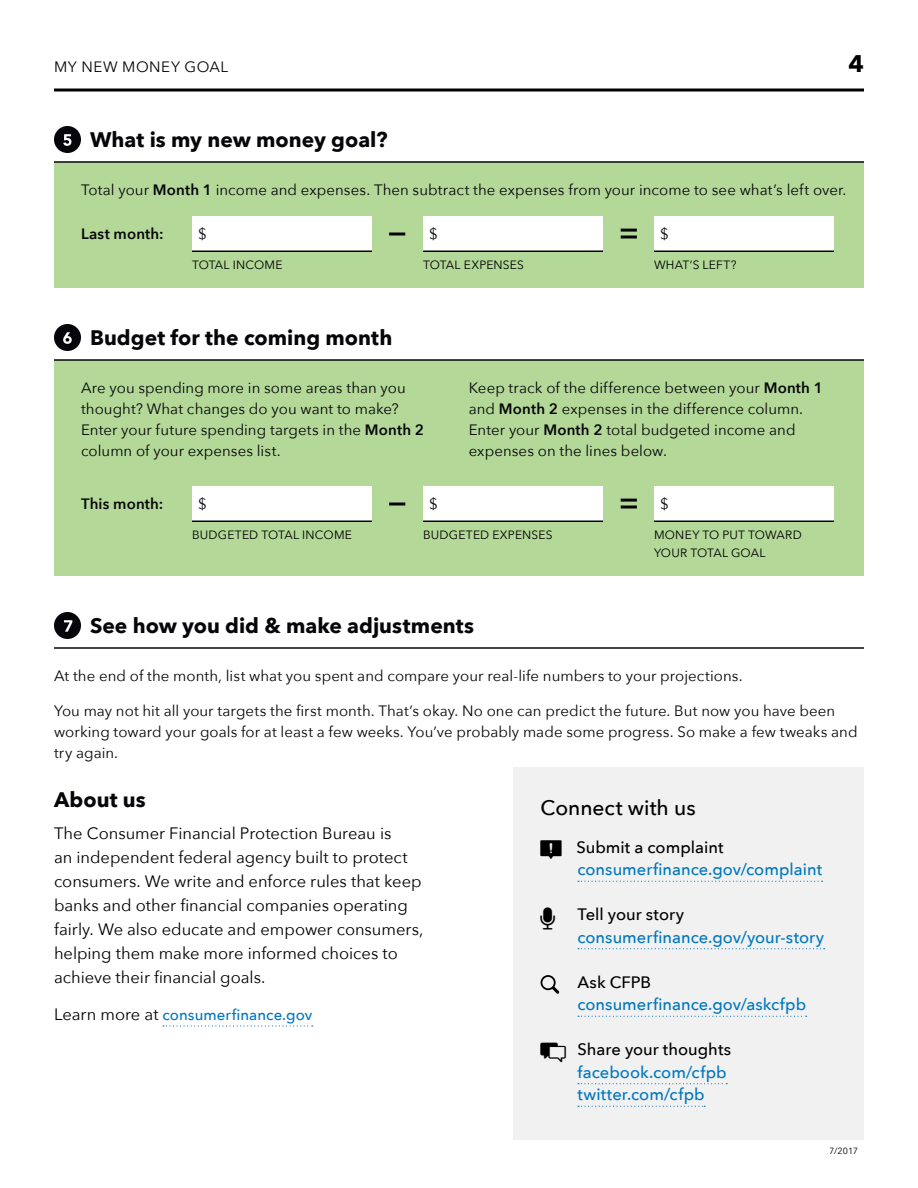
<style>
.page{position:relative;width:918px;height:1188px;background:#fff}
.page>*{position:absolute;margin:0;border:0;box-sizing:border-box;transform-origin:0 0}
.t1{font:700 24px "Avenir Next";color:#000}
.t2{font:700 21px "Avenir Next";color:#06060a}
.t3{font:500 21px "Avenir Next";color:#000}
.t4{font:16.5px/24px "Avenir Next";color:#000}
.t5{font:500 16.5px/22.5px "Avenir Next";color:#0077be}
.t6{font:500 16.5px "Avenir Next";color:#000}
.t7{font:15px/21px "Avenir Next";letter-spacing:.005em;color:#06060a}
.t8{font:500 15px "Avenir Next";letter-spacing:.005em;color:#0077be}
.t9{font:600 15px "Avenir Next";letter-spacing:.01em;color:#06060a}
.t10{font:15px "Avenir Next";letter-spacing:.035em;color:#06060a}
.t11{font:12px/18px "Avenir Next";letter-spacing:.02em;color:#000}
.t12{font:9px "Avenir Next";color:#000}
.s1{font-weight:600}
.s2{font-weight:400;font-size:16.5px;color:#000}
</style>
<div class="page">
<div style="left:54px;top:162px;width:810px;height:126px;background:#b3d898"></div>
<div style="left:54px;top:360px;width:810px;height:216px;background:#b3d898"></div>
<svg style="left:54px;top:88px;width:810px;height:4px;background:#3f3f3f"></svg>
<hr style="left:54px;top:161px;width:810px;height:2px;background:#06060a">
<hr style="left:54px;top:359px;width:810px;height:2px;background:#06060a">
<div style="left:192px;top:216px;width:180px;height:36px;background:#fff"></div>
<hr style="left:192px;top:250px;width:180px;height:2px;background:#06060a">
<div style="left:423px;top:216px;width:180px;height:36px;background:#fff"></div>
<hr style="left:423px;top:250px;width:180px;height:2px;background:#06060a">
<div style="left:654px;top:216px;width:180px;height:36px;background:#fff"></div>
<hr style="left:654px;top:250px;width:180px;height:2px;background:#06060a">
<svg style="left:389px;top:232px;width:16px;height:4px"></svg>
<svg style="left:621px;top:236px;width:16px;height:2px"></svg>
<hr style="left:621px;top:229px;width:16px;height:3px;background:#06060a">
<div style="left:192px;top:486px;width:180px;height:36px;background:#fff"></div>
<hr style="left:192px;top:520px;width:180px;height:2px;background:#06060a">
<div style="left:423px;top:486px;width:180px;height:36px;background:#fff"></div>
<hr style="left:423px;top:520px;width:180px;height:2px;background:#06060a">
<div style="left:654px;top:486px;width:180px;height:36px;background:#fff"></div>
<hr style="left:654px;top:520px;width:180px;height:2px;background:#06060a">
<svg style="left:389px;top:502px;width:16px;height:4px"></svg>
<svg style="left:621px;top:506px;width:16px;height:2px"></svg>
<hr style="left:621px;top:499px;width:16px;height:3px;background:#06060a">
<hr style="left:54px;top:647px;width:810px;height:2px;background:#06060a">
<svg style="left:163px;top:1025px;width:150px;height:2px"></svg>
<svg style="left:54px;top:126px;width:27px;height:27px"></svg>
<svg style="left:54px;top:324px;width:27px;height:27px"></svg>
<svg style="left:54px;top:612px;width:27px;height:27px"></svg>
<div style="left:514px;top:767px;width:350px;height:83px;background:#f0f1f0"></div>
<div style="left:514px;top:834px;width:350px;height:25px;background:#f0f1f0"></div>
<div style="left:514px;top:859px;width:350px;height:45px;background:#f0f1f0"></div>
<svg style="left:578px;top:881px;width:245px;height:1px"></svg>
<div style="left:514px;top:898px;width:350px;height:30px;background:#f0f1f0"></div>
<div style="left:514px;top:926px;width:350px;height:45px;background:#f0f1f0"></div>
<svg style="left:578px;top:948px;width:247px;height:1px"></svg>
<div style="left:514px;top:971px;width:350px;height:23px;background:#f0f1f0"></div>
<div style="left:514px;top:994px;width:350px;height:47px;background:#f0f1f0"></div>
<svg style="left:578px;top:1016px;width:229px;height:1px"></svg>
<div style="left:514px;top:1036px;width:350px;height:26px;background:#f0f1f0"></div>
<div style="left:514px;top:1061px;width:350px;height:79px;background:#f0f1f0"></div>
<svg style="left:578px;top:1083px;width:149px;height:1px"></svg>
<svg style="left:578px;top:1106px;width:127px;height:1px"></svg>
<svg style="left:541px;top:975px;width:18px;height:19px"></svg>
<p class="t10" style="left:54px;top:54px;width:176px">MY NEW MONEY GOAL</p>
<h1 class="t1" style="left:848px;top:43px;width:17px">4</h1>
<h2 class="t2" style="left:90px;top:121px;width:299px">What is my new money goal?</h2>
<p class="t7" style="left:81px;top:179px;width:767px">Total your <span class="s1">Month 1</span> income and expenses. Then subtract the expenses from your income to see what’s left over.</p>
<p class="t9" style="left:81px;top:220px;width:84px">Last month:</p>
<p class="t7" style="left:198px;top:222px;width:10px">$</p>
<p class="t7" style="left:429px;top:222px;width:10px">$</p>
<p class="t7" style="left:660px;top:222px;width:10px">$</p>
<p class="t11" style="left:192px;top:255px;width:92px">TOTAL INCOME</p>
<p class="t11" style="left:423px;top:255px;width:103px">TOTAL EXPENSES</p>
<p class="t11" style="left:654px;top:255px;width:84px">WHAT’S LEFT?</p>
<h2 class="t2" style="left:90px;top:319px;width:304px">Budget for the coming month</h2>
<p class="t7" style="left:81px;top:377px;width:345px">Are you spending more in some areas than you thought? What changes do you want to make?<br>Enter your future spending targets in the <span class="s1">Month 2 </span>column of your expenses list.</p>
<p class="t7" style="left:469px;top:377px;width:356px">Keep track of the difference between your <span class="s1">Month 1 </span>and <span class="s1">Month 2</span> expenses in the difference column.<br>Enter your <span class="s1">Month 2</span> total budgeted income and expenses on the lines below.</p>
<p class="t9" style="left:81px;top:490px;width:84px">This month:</p>
<p class="t7" style="left:198px;top:492px;width:10px">$</p>
<p class="t7" style="left:429px;top:492px;width:10px">$</p>
<p class="t7" style="left:660px;top:492px;width:10px">$</p>
<p class="t11" style="left:192px;top:525px;width:161px">BUDGETED TOTAL INCOME</p>
<p class="t11" style="left:423px;top:525px;width:131px">BUDGETED EXPENSES</p>
<p class="t11" style="left:654px;top:525px;width:149px">MONEY TO PUT TOWARD<br>YOUR TOTAL GOAL</p>
<h2 class="t2" style="left:90px;top:607px;width:386px">See how you did &amp; make adjustments</h2>
<p class="t7" style="left:54px;top:665px;width:690px">At the end of the month, list what you spent and compare your real-life numbers to your projections.</p>
<p class="t7" style="left:54px;top:699px;width:805px">You may not hit all your targets the first month. That’s okay. No one can predict the future. But now you have been working toward your goals for at least a few weeks. You’ve probably made some progress. So make a few tweaks and try again.</p>
<h2 class="t2" style="left:54px;top:781px;width:93px">About us</h2>
<p class="t4" style="left:54px;top:820px;width:371px">The Consumer Financial Protection Bureau is<br>an independent federal agency built to protect consumers. We write and enforce rules that keep banks and other financial companies operating fairly. We also educate and empower consumers, helping them make more informed choices to achieve their financial goals.</p>
<p class="t8" style="left:54px;top:1002px;width:260px"><span class="s2">Learn more at</span> consumerfinance.gov</p>
<h2 class="t3" style="left:541px;top:790px;width:157px">Connect with us</h2>
<p class="t6" style="left:576px;top:833px;width:149px">Submit a complaint</p>
<p class="t5" style="left:577px;top:858px;width:246px">consumerfinance.gov/complaint</p>
<p class="t6" style="left:577px;top:900px;width:108px">Tell your story</p>
<p class="t5" style="left:577px;top:925px;width:248px">consumerfinance.gov/your-story</p>
<p class="t6" style="left:577px;top:968px;width:75px">Ask CFPB</p>
<p class="t5" style="left:577px;top:993px;width:230px">consumerfinance.gov/askcfpb</p>
<p class="t6" style="left:577px;top:1035px;width:155px">Share your thoughts</p>
<p class="t5" style="left:577px;top:1060px;width:151px">facebook.com/cfpb twitter.com/cfpb</p>
<p class="t12" style="left:829px;top:1143px;width:30px">7/2017</p>
</div>
